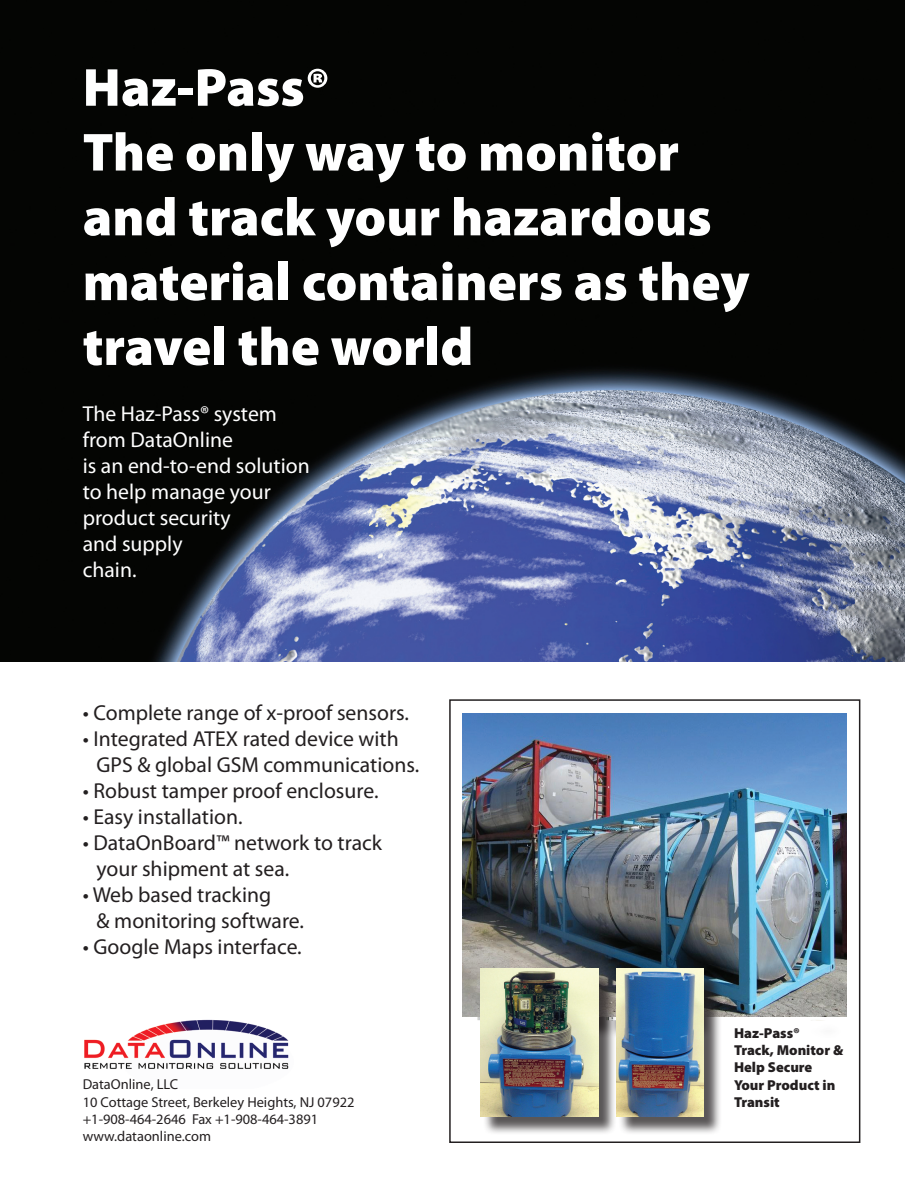
<style>
.page{position:relative;width:905px;height:1188px;background:#fff}
.page>*{position:absolute;margin:0;border:0;box-sizing:border-box;transform-origin:0 0}
.t1{font:900 54px/64.8px "Myriad Pro";color:#fff}
.t2{font:21.75px/26px "Myriad Pro";color:#231f20}
.t3{font:21.75px/26px "Myriad Pro";color:#fff}
.t4{font:14.4px/17.2px "Myriad Pro";color:#231f20}
.t5{font:900 14.4px/17.2px "Myriad Pro";color:#231f20}
</style>
<div class="page">
<div style="left:449px;top:699px;width:411px;height:444px;border:2px solid #231f20"></div>
<img style="left:84px;top:1019px;width:205px;height:50px">
<img style="left:0;top:0;width:904px;height:661px">
<img style="left:463px;top:713px;width:383px;height:303px">
<div style="left:618px;top:971px;width:104px;height:165px;background:#231f20;opacity:.75"></div>
<img style="left:616px;top:969px;width:87px;height:148px">
<div style="left:482px;top:971px;width:134px;height:165px;background:#231f20;opacity:.75"></div>
<img style="left:480px;top:969px;width:118px;height:148px">
<h1 class="t1" style="left:83px;top:53px;width:668px">Haz-Pass®<br>The only way to monitor and track your hazardous material containers as they travel the world</h1>
<p class="t3" style="left:83px;top:401px;width:228px">The Haz-Pass® system from DataOnline<br>is an end-to-end solution to help manage your product security<br>and supply<br>chain.</p>
<p class="t2" style="left:83px;top:699px;width:328px">• Complete range of x-proof sensors.</p>
<p class="t2" style="left:96px;top:725px;width:324px;text-indent:-14px">• Integrated ATEX rated device with<br>GPS &amp; global GSM communications.</p>
<p class="t2" style="left:83px;top:777px;width:297px">• Robust tamper proof enclosure.</p>
<p class="t2" style="left:83px;top:803px;width:161px">• Easy installation.</p>
<p class="t2" style="left:96px;top:829px;width:287px;text-indent:-14px">• DataOnBoard™ network to track your shipment at sea.</p>
<p class="t2" style="left:96px;top:881px;width:209px;text-indent:-14px">• Web based tracking<br>&amp; monitoring software.</p>
<p class="t2" style="left:83px;top:933px;width:220px">• Google Maps interface.</p>
<p class="t4" style="left:83px;top:1076px;width:273px">DataOnline, LLC<br>10 Cottage Street, Berkeley Heights, NJ 07922 +1-908-464-2646 Fax +1-908-464-3891 www.dataonline.com</p>
<p class="t5" style="left:734px;top:1024px;width:111px">Haz-Pass®<br>Track, Monitor &amp;<br>Help Secure<br>Your Product in<br>Transit</p>
</div>
